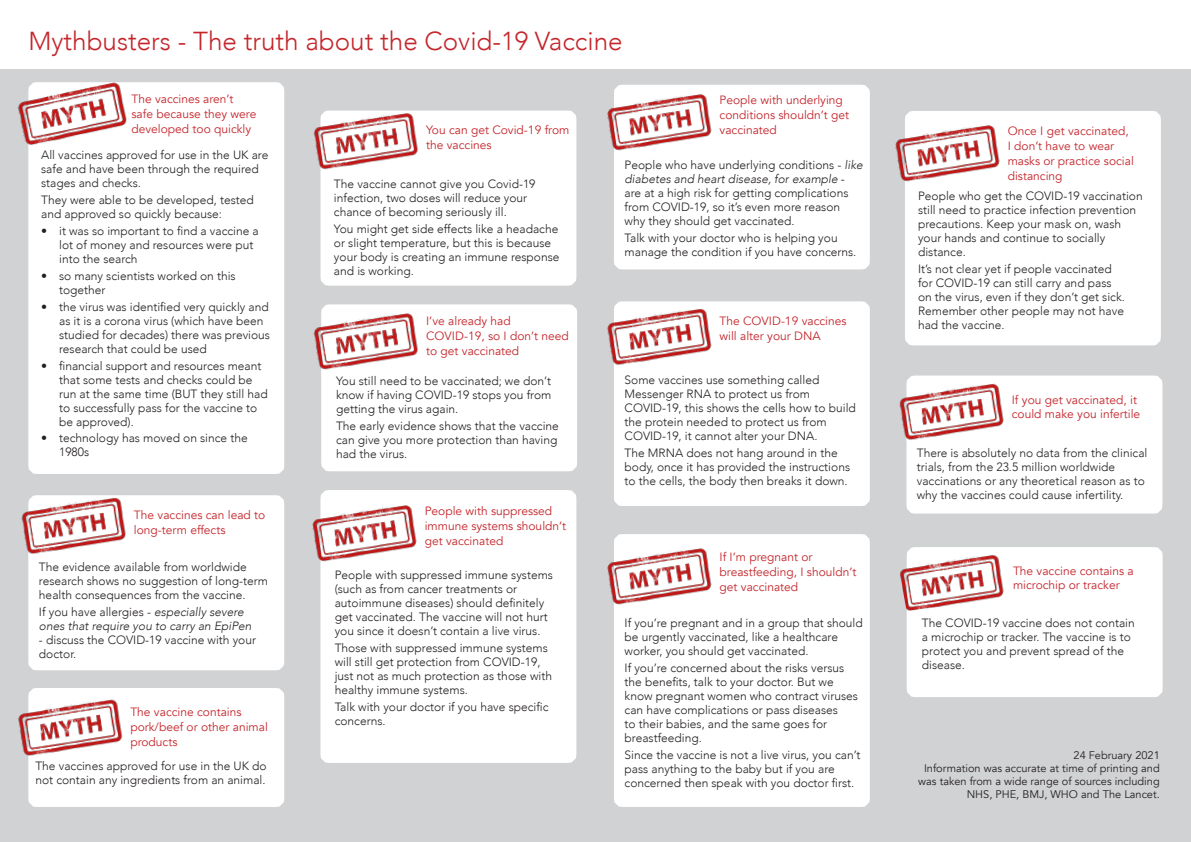
<style>
.page{position:relative;width:1191px;height:842px;background:#fff}
.page>*{position:absolute;margin:0;border:0;box-sizing:border-box;transform-origin:0 0}
.t1{font:300 26px "Avenir";color:#c4262c}
.t2{font:300 12px/14px "Avenir";color:#231f20}
.t3{font:12px/15px "Avenir";color:#c4262c}
.t4{font:italic 300 12px/14px "Avenir";color:#231f20}
.t5{font:11px/13.2px "Avenir";color:#231f20;text-align:right}
.s1{font-style:italic}
.s2{font-style:normal}
</style>
<div class="page">
<div style="left:0;top:69px;width:1191px;height:773px;background:#d1d2d4"></div>
<div style="left:35px;top:89px;width:243px;height:378px;background:#fff;border-radius:2px"></div>
<div style="left:28px;top:82px;width:256px;height:392px;border:13px solid #fff;border-radius:2px"></div>
<img style="left:17px;top:82px;width:113px;height:66px">
<div style="left:35px;top:502px;width:243px;height:162px;background:#fff;border-radius:2px"></div>
<div style="left:28px;top:495px;width:256px;height:175px;border:13px solid #fff;border-radius:2px"></div>
<img style="left:21px;top:495px;width:108px;height:61px">
<div style="left:327px;top:117px;width:243px;height:162px;background:#fff;border-radius:2px"></div>
<div style="left:320px;top:111px;width:256px;height:175px;border:13px solid #fff;border-radius:2px"></div>
<img style="left:313px;top:111px;width:108px;height:61px">
<div style="left:911px;top:117px;width:243px;height:222px;background:#fff;border-radius:2px"></div>
<div style="left:905px;top:111px;width:255px;height:234px;border:13px solid #fff;border-radius:2px"></div>
<div style="left:620px;top:541px;width:243px;height:259px;background:#fff;border-radius:2px"></div>
<div style="left:614px;top:534px;width:256px;height:273px;border:13px solid #fff;border-radius:2px"></div>
<div style="left:327px;top:496px;width:243px;height:260px;background:#fff;border-radius:2px"></div>
<div style="left:320px;top:490px;width:256px;height:273px;border:13px solid #fff;border-radius:2px"></div>
<div style="left:620px;top:91px;width:243px;height:172px;background:#fff;border-radius:2px"></div>
<div style="left:614px;top:85px;width:256px;height:184px;border:13px solid #fff;border-radius:2px"></div>
<div style="left:35px;top:694px;width:243px;height:106px;background:#fff;border-radius:2px"></div>
<div style="left:28px;top:688px;width:256px;height:119px;border:13px solid #fff;border-radius:2px"></div>
<div style="left:328px;top:311px;width:242px;height:154px;background:#fff;border-radius:2px"></div>
<div style="left:321px;top:304px;width:256px;height:167px;border:13px solid #fff;border-radius:2px"></div>
<div style="left:913px;top:382px;width:242px;height:125px;background:#fff;border-radius:2px"></div>
<div style="left:906px;top:376px;width:256px;height:138px;border:13px solid #fff;border-radius:2px"></div>
<img style="left:899px;top:381px;width:107px;height:61px">
<img style="left:313px;top:311px;width:107px;height:61px">
<img style="left:607px;top:92px;width:107px;height:61px">
<img style="left:312px;top:503px;width:107px;height:61px">
<div style="left:620px;top:308px;width:243px;height:191px;background:#fff;border-radius:2px"></div>
<div style="left:614px;top:301px;width:256px;height:205px;border:13px solid #fff;border-radius:2px"></div>
<div style="left:913px;top:554px;width:243px;height:137px;background:#fff;border-radius:2px"></div>
<div style="left:906px;top:547px;width:256px;height:150px;border:13px solid #fff;border-radius:2px"></div>
<img style="left:607px;top:306px;width:107px;height:61px">
<img style="left:607px;top:546px;width:107px;height:61px">
<img style="left:895px;top:123px;width:107px;height:61px">
<img style="left:18px;top:697px;width:107px;height:61px">
<img style="left:900px;top:553px;width:106px;height:58px">
<p class="t1" style="left:28px;top:25px;width:596px">Mythbusters - The truth about the Covid-19 Vaccine</p>
<p class="t3" style="left:131px;top:92px;width:126px">The vaccines aren’t safe because they were developed too quickly</p>
<p class="t2" style="left:41px;top:148px;width:229px">All vaccines approved for use in the UK are safe and have been through the required stages and checks.</p>
<p class="t2" style="left:41px;top:193px;width:214px">They were able to be developed, tested and approved so quickly because:</p>
<p class="t2" style="left:59px;top:224px;width:201px;text-indent:-18px">• it was so important to find a vaccine a lot of money and resources were put into the search</p>
<p class="t2" style="left:59px;top:269px;width:178px;text-indent:-18px">• so many scientists worked on this together</p>
<p class="t2" style="left:59px;top:300px;width:212px;text-indent:-18px">• the virus was identified very quickly and as it is a corona virus (which have been studied for decades) there was previous research that could be used</p>
<p class="t2" style="left:59px;top:358px;width:210px;text-indent:-18px">• financial support and resources meant that some tests and checks could be run at the same time (BUT they still had to successfully pass for the vaccine to be approved).</p>
<p class="t2" style="left:59px;top:431px;width:190px;text-indent:-18px">• technology has moved on since the<br>1980s</p>
<p class="t3" style="left:719px;top:92px;width:131px">People with underlying conditions shouldn’t get vaccinated</p>
<p class="t2" style="left:624px;top:158px;width:240px">People who have underlying conditions - <span class="s1">like diabetes and heart disease, for example</span> - are at a high risk for getting complications from COVID-19, so it’s even more reason why they should get vaccinated.</p>
<p class="t2" style="left:624px;top:231px;width:233px">Talk with your doctor who is helping you manage the condition if you have concerns.</p>
<p class="t3" style="left:426px;top:123px;width:145px">You can get Covid-19 from the vaccines</p>
<p class="t2" style="left:334px;top:177px;width:203px">The vaccine cannot give you Covid-19 infection, two doses will reduce your chance of becoming seriously ill.</p>
<p class="t2" style="left:334px;top:222px;width:227px">You might get side effects like a headache or slight temperature, but this is because your body is creating an immune response and is working.</p>
<p class="t3" style="left:426px;top:314px;width:144px">I’ve already had<br>COVID-19, so I don’t need to get vaccinated</p>
<p class="t2" style="left:336px;top:374px;width:217px;text-align:justify">You still need to be vaccinated; we don’t know if having COVID-19 stops you from getting the virus again.</p>
<p class="t2" style="left:336px;top:418px;width:224px">The early evidence shows that the vaccine can give you more protection than having had the virus.</p>
<p class="t3" style="left:719px;top:314px;width:129px">The COVID-19 vaccines will alter your DNA</p>
<p class="t2" style="left:624px;top:373px;width:233px">Some vaccines use something called Messenger RNA to protect us from COVID-19, this shows the cells how to build the protein needed to protect us from COVID-19, it cannot alter your DNA.</p>
<p class="t2" style="left:624px;top:445px;width:227px">The MRNA does not hang around in the body, once it has provided the instructions to the cells, the body then breaks it down.</p>
<p class="t3" style="left:134px;top:507px;width:133px">The vaccines can lead to long-term effects</p>
<p class="t2" style="left:39px;top:560px;width:231px">The evidence available from worldwide research shows no suggestion of long-term health consequences from the vaccine.</p>
<p class="t4" style="left:39px;top:604px;width:214px"><span class="s2">If you have allergies -</span> especially severe ones that require you to carry an EpiPen</p>
<p class="t2" style="left:39px;top:632px;width:219px">- discuss the COVID-19 vaccine with your doctor.</p>
<p class="t3" style="left:130px;top:705px;width:139px">The vaccine contains pork/beef or other animal products</p>
<p class="t2" style="left:35px;top:759px;width:233px">The vaccines approved for use in the UK do not contain any ingredients from an animal.</p>
<p class="t3" style="left:425px;top:503px;width:143px">People with suppressed immune systems shouldn’t get vaccinated</p>
<p class="t2" style="left:335px;top:568px;width:220px">People with suppressed immune systems (such as from cancer treatments or autoimmune diseases) should definitely get vaccinated. The vaccine will not hurt you since it doesn’t contain a live virus.</p>
<p class="t2" style="left:335px;top:641px;width:219px">Those with suppressed immune systems will still get protection from COVID-19, just not as much protection as those with healthy immune systems.</p>
<p class="t2" style="left:335px;top:699px;width:215px">Talk with your doctor if you have specific concerns.</p>
<p class="t3" style="left:719px;top:550px;width:138px">If I’m pregnant or breastfeeding, I shouldn’t get vaccinated</p>
<p class="t2" style="left:624px;top:616px;width:240px">If you’re pregnant and in a group that should be urgently vaccinated, like a healthcare worker, you should get vaccinated.</p>
<p class="t2" style="left:624px;top:660px;width:235px">If you’re concerned about the risks versus the benefits, talk to your doctor. But we know pregnant women who contract viruses can have complications or pass diseases<br>to their babies, and the same goes for breastfeeding.</p>
<p class="t2" style="left:624px;top:747px;width:237px">Since the vaccine is not a live virus, you can’t pass anything to the baby but if you are concerned then speak with you doctor first.</p>
<p class="t3" style="left:1007px;top:123px;width:128px">Once I get vaccinated,<br>I don’t have to wear masks or practice social distancing</p>
<p class="t2" style="left:918px;top:189px;width:226px">People who get the COVID-19 vaccination still need to practice infection prevention precautions. Keep your mask on, wash your hands and continue to socially distance.</p>
<p class="t2" style="left:918px;top:262px;width:208px">It’s not clear yet if people vaccinated for COVID-19 can still carry and pass on the virus, even if they don’t get sick.<br>Remember other people may not have had the vaccine.</p>
<p class="t3" style="left:1011px;top:393px;width:130px;line-height:14px">If you get vaccinated, it could make you infertile</p>
<p class="t2" style="left:916px;top:445px;width:232px">There is absolutely no data from the clinical trials, from the 23.5 million worldwide vaccinations or any theoretical reason as to why the vaccines could cause infertility.</p>
<p class="t3" style="left:1013px;top:564px;width:122px;line-height:14px">The vaccine contains a microchip or tracker</p>
<p class="t2" style="left:922px;top:616px;width:214px">The COVID-19 vaccine does not contain a microchip or tracker. The vaccine is to protect you and prevent spread of the disease.</p>
<p class="t5" style="left:1073px;top:748px;width:88px">24 February 2021</p>
<p class="t5" style="left:918px;top:761px;width:243px">Information was accurate at time of printing and was taken from a wide range of sources including<br>NHS, PHE, BMJ, WHO and The Lancet.</p>
</div>
